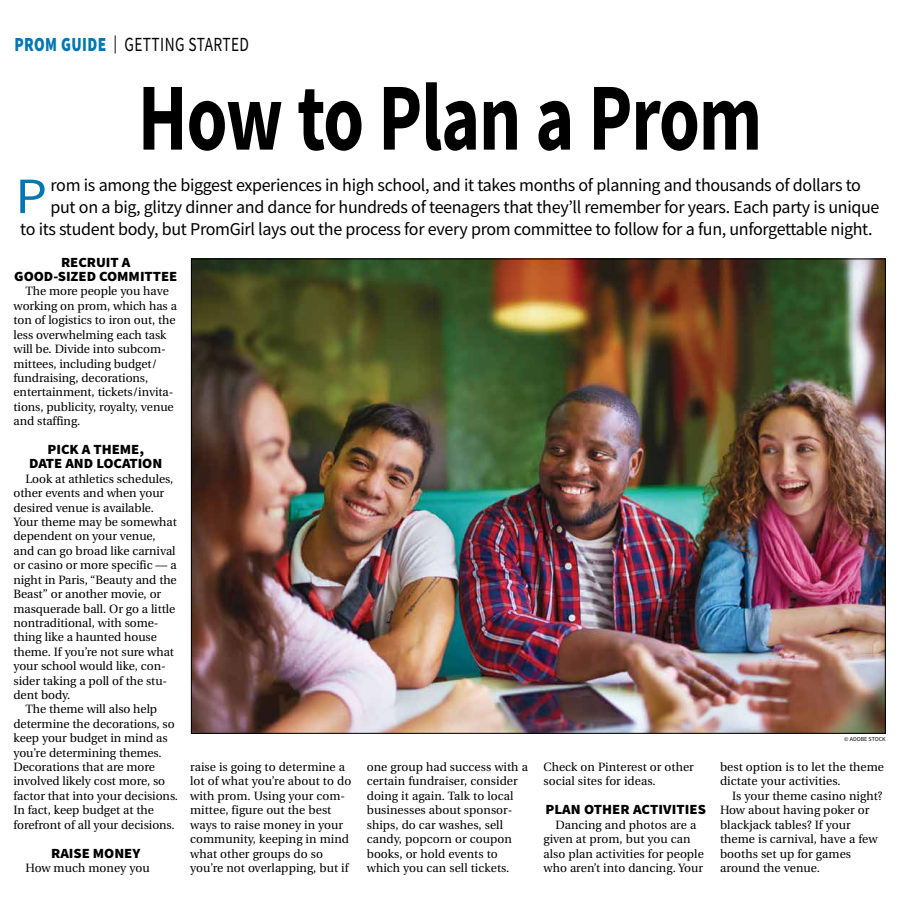
<style>
.page{position:relative;width:900px;height:908px;background:#fff}
.page>*{position:absolute;margin:0;border:0;box-sizing:border-box;transform-origin:0 0}
.t1{font:700 96px "Source Sans Pro";letter-spacing:-.015em;color:#000;scale:.77 1}
.t2{font:50.9px "Source Sans Pro";color:#0077b1;scale:1.1 1}
.t3{font:20px "Source Sans Pro";letter-spacing:.025em;color:#000;scale:.77 1}
.t4{font:18px "Source Sans Pro";letter-spacing:-.02em;color:#000}
.t5{font:900 14px/14.4px "Source Sans Pro";letter-spacing:-.005em;color:#000;text-align:center;scale:1.05 1}
.t6{font:12px/14.4px "Utopia";letter-spacing:-.005em;color:#000}
.t7{font:6px "Source Sans Pro";color:#000}
.s1{font-weight:900;color:#0077b1}
.s2{font-size:18px}
</style>
<div class="page">
<img style="left:193px;top:260px;width:691px;height:471px">
<h3 class="t3" style="left:14px;top:32px;width:306px"><span class="s1">PROM GUIDE</span> <span class="s2">|</span> GETTING STARTED</h3>
<h1 class="t1" style="left:138px;top:53px;width:812px">How to Plan a Prom</h1>
<h2 class="t2" style="left:15px;top:164px;width:30px">P</h2>
<h3 class="t4" style="left:51px;top:174px;width:812px">rom is among the biggest experiences in high school, and it takes months of planning and thousands of dollars to</h3>
<h3 class="t4" style="left:51px;top:195px;width:830px">put on a big, glitzy dinner and dance for hundreds of teenagers that they’ll remember for years. Each party is unique</h3>
<h3 class="t4" style="left:20px;top:217px;width:854px">to its student body, but PromGirl lays out the process for every prom committee to follow for a fun, unforgettable night.</h3>
<p class="t5" style="left:14px;top:254px;width:157px">RECRUIT A<br>GOOD-SIZED COMMITTEE</p>
<p class="t6" style="left:14px;top:284px;width:165px;text-indent:12px">The more people you have working on prom, which has a ton of logistics to iron out, the less overwhelming each task will be. Divide into subcom&shy;mittees, including budget/ fundraising, decorations, entertainment, tickets/invita&shy;tions, publicity, royalty, venue and staffing.</p>
<p class="t5" style="left:29px;top:442px;width:128px">PICK A THEME,<br>DATE AND LOCATION</p>
<p class="t6" style="left:26px;top:471px;width:149px">Look at athletics schedules,</p>
<p class="t6" style="left:14px;top:486px;width:152px">other events and when your</p>
<p class="t6" style="left:14px;top:500px;width:142px">desired venue is available.</p>
<p class="t6" style="left:14px;top:515px;width:165px">Your theme may be somewhat</p>
<p class="t6" style="left:14px;top:529px;width:144px">dependent on your venue,</p>
<p class="t6" style="left:14px;top:543px;width:164px">and can go broad like carnival</p>
<p class="t6" style="left:14px;top:558px;width:165px">or casino or more specific — a</p>
<p class="t6" style="left:14px;top:572px;width:165px">night in Paris, “Beauty and the</p>
<p class="t6" style="left:14px;top:587px;width:149px">Beast” or another movie, or</p>
<p class="t6" style="left:14px;top:601px;width:163px">masquerade ball. Or go a little</p>
<p class="t6" style="left:14px;top:615px;width:147px">nontraditional, with some-</p>
<p class="t6" style="left:14px;top:630px;width:145px">thing like a haunted house</p>
<p class="t6" style="left:14px;top:644px;width:162px">theme. If you’re not sure what</p>
<p class="t6" style="left:14px;top:659px;width:154px">your school would like, con-</p>
<p class="t6" style="left:14px;top:673px;width:155px">sider taking a poll of the stu-</p>
<p class="t6" style="left:14px;top:687px;width:58px">dent body.</p>
<p class="t6" style="left:26px;top:702px;width:133px">The theme will also help</p>
<p class="t6" style="left:14px;top:716px;width:163px">determine the decorations, so</p>
<p class="t6" style="left:14px;top:731px;width:156px">keep your budget in mind as</p>
<p class="t6" style="left:14px;top:745px;width:150px">you’re determining themes.</p>
<p class="t6" style="left:14px;top:759px;width:143px">Decorations that are more</p>
<p class="t6" style="left:14px;top:774px;width:153px">involved likely cost more, so</p>
<p class="t6" style="left:14px;top:788px;width:166px">factor that into your decisions.</p>
<p class="t6" style="left:14px;top:803px;width:142px">In fact, keep budget at the</p>
<p class="t6" style="left:14px;top:817px;width:163px">forefront of all your decisions.</p>
<p class="t5" style="left:51px;top:845px;width:86px">RAISE MONEY</p>
<p class="t6" style="left:26px;top:860px;width:126px">How much money you</p>
<p class="t6" style="left:190px;top:759px;width:163px">raise is going to determine a lot of what you’re about to do with prom. Using your com&shy;mittee, figure out the best ways to raise money in your community, keeping in mind what other groups do so you’re not overlapping, but if</p>
<p class="t6" style="left:367px;top:759px;width:163px">one group had success with a certain fundraiser, consider doing it again. Talk to local businesses about sponsor&shy;ships, do car washes, sell candy, popcorn or coupon books, or hold events to which you can sell tickets.</p>
<p class="t6" style="left:543px;top:759px;width:152px">Check on Pinterest or other social sites for ideas.</p>
<p class="t5" style="left:546px;top:802px;width:154px">PLAN OTHER ACTIVITIES</p>
<p class="t6" style="left:543px;top:817px;width:162px;text-indent:12px">Dancing and photos are a given at prom, but you can also plan activities for people who aren’t into dancing. Your</p>
<p class="t7" style="left:844px;top:735px;width:43px">© ADOBE STOCK</p>
<p class="t6" style="left:720px;top:759px;width:165px">best option is to let the theme dictate your activities.</p>
<p class="t6" style="left:720px;top:788px;width:164px;text-indent:12px">Is your theme casino night?<br>How about having poker or blackjack tables? If your theme is carnival, have a few booths set up for games around the venue.</p>
</div>
